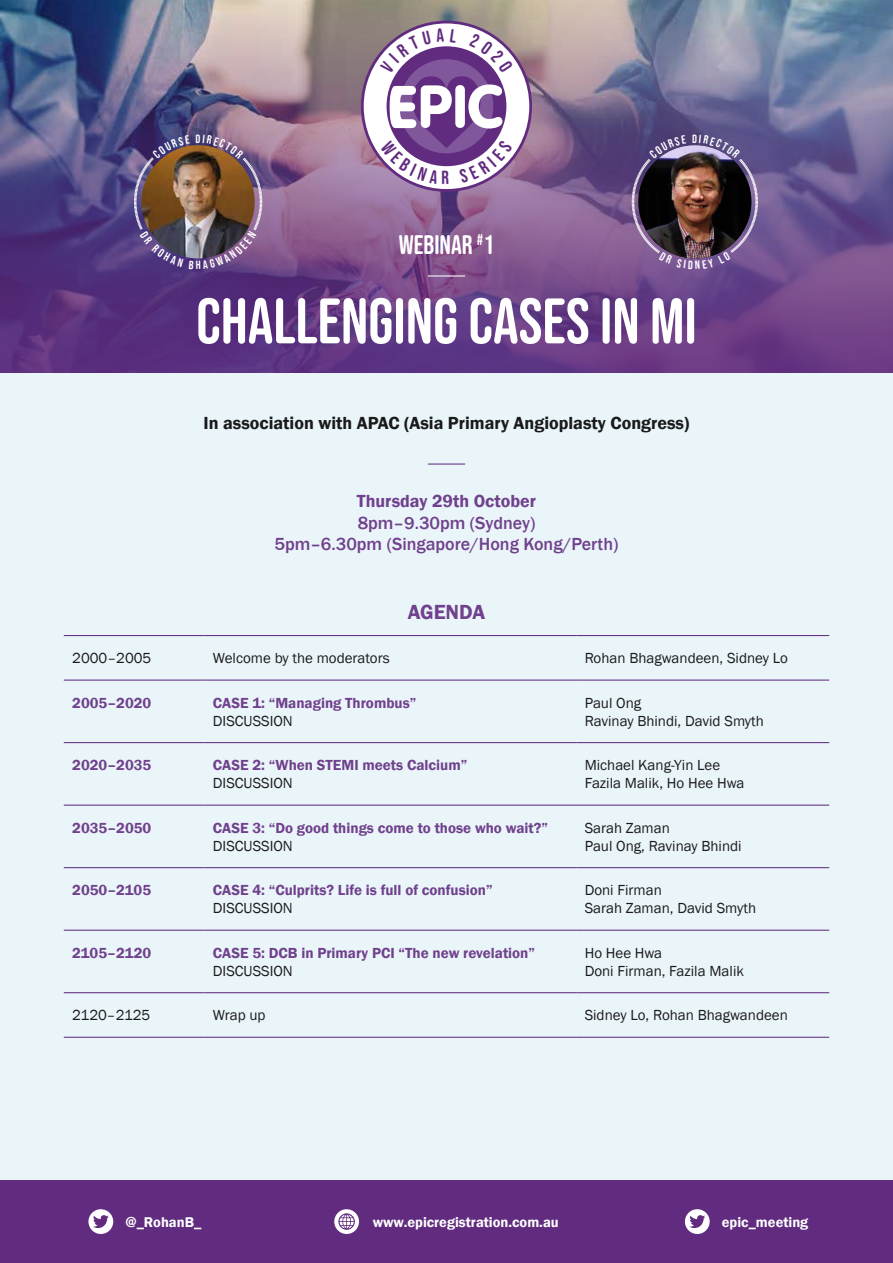
<style>
.page{position:relative;width:893px;height:1263px;background:#fff}
.page>*{position:absolute;margin:0;border:0;box-sizing:border-box;transform-origin:0 0}
.t1{font:64.2px "Bebas Neue Rounded";color:#fff}
.t2{font:26.85px "Bebas Neue Rounded";color:#fff}
.t3{font:600 21px "Franklin Gothic";color:#70418c}
.t4{font:500 18px/21.6px "Franklin Gothic";color:#70418c;text-align:center}
.t5{font:600 18px "Franklin Gothic";color:#1a1a1a}
.t6{font:600 18px "Franklin Gothic";color:#70418c}
.t7{font:15.75px "Bebas Neue Rounded";color:#fff}
.t8{font:15px/18px "Franklin Gothic";color:#1a1a1a}
.t9{font:600 15px "Franklin Gothic";color:#70418c}
.t10{font:600 14.55px "Franklin Gothic";color:#fff}
.s1{font-size:26.85px}
</style>
<div class="page">
<div style="left:0;top:373px;width:893px;height:890px;background:#eaf5fa"></div>
<img style="left:0;top:0;width:893px;height:373px">
<div style="left:0;top:1180px;width:893px;height:83px;background:#612b7f"></div>
<hr style="left:64px;top:635px;width:140px;height:1px;background:#612b7f">
<hr style="left:204px;top:635px;width:372px;height:1px;background:#612b7f">
<hr style="left:576px;top:635px;width:253px;height:1px;background:#612b7f">
<hr style="left:64px;top:679px;width:140px;height:2px;background:#612b7f">
<hr style="left:204px;top:679px;width:372px;height:2px;background:#612b7f">
<hr style="left:576px;top:679px;width:253px;height:2px;background:#612b7f">
<hr style="left:64px;top:742px;width:140px;height:1px;background:#612b7f">
<hr style="left:204px;top:742px;width:372px;height:1px;background:#612b7f">
<hr style="left:576px;top:742px;width:253px;height:1px;background:#612b7f">
<hr style="left:64px;top:805px;width:140px;height:1px;background:#612b7f">
<hr style="left:204px;top:805px;width:372px;height:1px;background:#612b7f">
<hr style="left:576px;top:805px;width:253px;height:1px;background:#612b7f">
<hr style="left:64px;top:867px;width:140px;height:1px;background:#612b7f">
<hr style="left:204px;top:867px;width:372px;height:1px;background:#612b7f">
<hr style="left:576px;top:867px;width:253px;height:1px;background:#612b7f">
<hr style="left:64px;top:930px;width:140px;height:1px;background:#612b7f">
<hr style="left:204px;top:930px;width:372px;height:1px;background:#612b7f">
<hr style="left:576px;top:930px;width:253px;height:1px;background:#612b7f">
<hr style="left:64px;top:992px;width:140px;height:1px;background:#612b7f">
<hr style="left:204px;top:992px;width:372px;height:1px;background:#612b7f">
<hr style="left:576px;top:992px;width:253px;height:1px;background:#612b7f">
<hr style="left:64px;top:1037px;width:140px;height:1px;background:#612b7f">
<hr style="left:204px;top:1037px;width:372px;height:1px;background:#612b7f">
<hr style="left:576px;top:1037px;width:253px;height:1px;background:#612b7f">
<div style="left:685px;top:1209px;width:25px;height:25px;background:#fff;border-radius:50%"></div>
<svg style="left:689px;top:1215px;width:16px;height:13px"></svg>
<div style="left:88px;top:1209px;width:25px;height:25px;background:#fff;border-radius:50%"></div>
<svg style="left:93px;top:1215px;width:16px;height:13px"></svg>
<div style="left:334px;top:1209px;width:25px;height:25px;background:#fff;border-radius:50%"></div>
<svg style="left:338px;top:1213px;width:17px;height:17px"></svg>
<svg style="left:362px;top:22px;width:169px;height:168px"></svg>
<hr style="left:428px;top:275px;width:37px;height:1px;background:#fff">
<hr style="left:428px;top:463px;width:37px;height:2px;background:#612b7f">
<svg style="left:380px;top:28px;width:133px;height:156px"></svg>
<img style="left:133px;top:134px;width:130px;height:135px">
<img style="left:631px;top:134px;width:127px;height:135px">
<h2 class="t2" style="left:399px;top:229px;width:75px">WEBINAR</h2>
<p class="t7" style="left:477px;top:231px;width:19px">#<span class="s1">1</span></p>
<h1 class="t1" style="left:196px;top:285px;width:502px">CHALLENGING CASES IN MI</h1>
<p class="t5" style="left:204px;top:412px;width:487px">In association with APAC (Asia Primary Angioplasty Congress)</p>
<p class="t6" style="left:357px;top:490px;width:181px">Thursday 29th October</p>
<p class="t4" style="left:274px;top:512px;width:345px">8pm–9.30pm (Sydney)<br>5pm–6.30pm (Singapore/Hong Kong/Perth)</p>
<h3 class="t3" style="left:408px;top:599px;width:79px">AGENDA</h3>
<p class="t8" style="left:72px;top:649px;width:81px">2000–2005</p>
<p class="t8" style="left:213px;top:649px;width:178px">Welcome by the moderators</p>
<p class="t8" style="left:585px;top:649px;width:205px">Rohan Bhagwandeen, Sidney Lo</p>
<p class="t9" style="left:72px;top:693px;width:81px">2005–2020</p>
<p class="t9" style="left:213px;top:693px;width:205px">CASE 1: “Managing Thrombus”</p>
<p class="t8" style="left:213px;top:712px;width:81px">DISCUSSION</p>
<p class="t8" style="left:585px;top:694px;width:181px">Paul Ong<br>Ravinay Bhindi, David Smyth</p>
<p class="t9" style="left:72px;top:756px;width:81px">2020–2035</p>
<p class="t9" style="left:213px;top:756px;width:256px">CASE 2: “When STEMI meets Calcium”</p>
<p class="t8" style="left:213px;top:774px;width:81px">DISCUSSION</p>
<p class="t8" style="left:585px;top:756px;width:161px">Michael Kang-Yin Lee<br>Fazila Malik, Ho Hee Hwa</p>
<p class="t9" style="left:72px;top:818px;width:81px">2035–2050</p>
<p class="t9" style="left:213px;top:818px;width:337px">CASE 3: “Do good things come to those who wait?”</p>
<p class="t8" style="left:213px;top:837px;width:81px">DISCUSSION</p>
<p class="t8" style="left:585px;top:819px;width:158px">Sarah Zaman<br>Paul Ong, Ravinay Bhindi</p>
<p class="t9" style="left:72px;top:881px;width:80px">2050–2105</p>
<p class="t9" style="left:213px;top:881px;width:281px">CASE 4: “Culprits? Life is full of confusion”</p>
<p class="t8" style="left:213px;top:899px;width:81px">DISCUSSION</p>
<p class="t8" style="left:585px;top:881px;width:173px">Doni Firman<br>Sarah Zaman, David Smyth</p>
<p class="t9" style="left:72px;top:943px;width:81px">2105–2120</p>
<p class="t9" style="left:213px;top:943px;width:324px">CASE 5: DCB in Primary PCI “The new revelation”</p>
<p class="t8" style="left:213px;top:962px;width:81px">DISCUSSION</p>
<p class="t8" style="left:585px;top:944px;width:161px">Ho Hee Hwa<br>Doni Firman, Fazila Malik</p>
<p class="t8" style="left:72px;top:1006px;width:80px">2120–2125</p>
<p class="t8" style="left:213px;top:1006px;width:54px">Wrap up</p>
<p class="t8" style="left:585px;top:1006px;width:205px">Sidney Lo, Rohan Bhagwandeen</p>
<p class="t10" style="left:125px;top:1213px;width:77px">@_RohanB_</p>
<p class="t10" style="left:373px;top:1213px;width:187px">www.epicregistration.com.au</p>
<p class="t10" style="left:722px;top:1213px;width:88px">epic_meeting</p>
</div>
